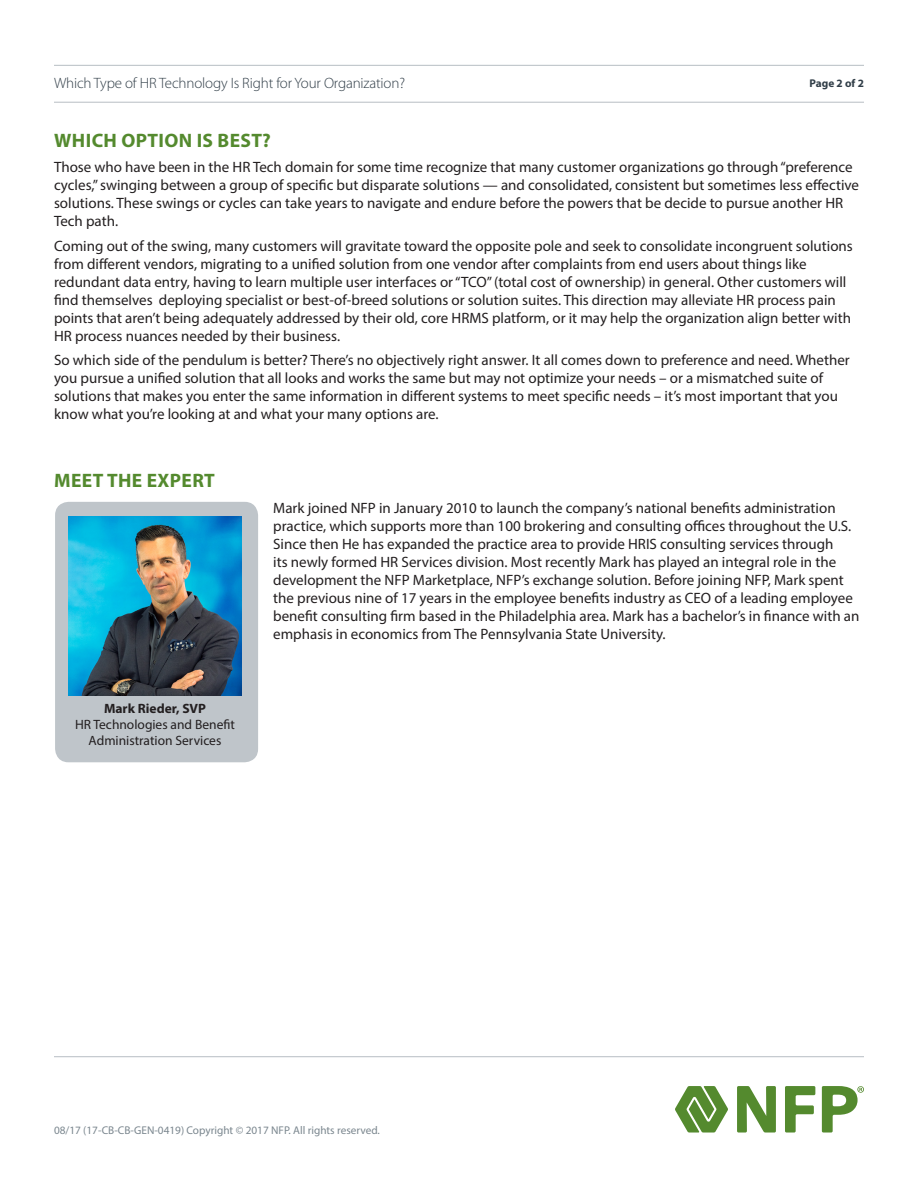
<style>
.page{position:relative;width:918px;height:1188px;background:#fff}
.page>*{position:absolute;margin:0;border:0;box-sizing:border-box;transform-origin:0 0}
.Subhead_Level_1{font:700 19.5px "Myriad Pro";letter-spacing:.02em;color:#548a2e}
.Body_Copy{font:15px/18px "Myriad Pro";color:#231f20}
.t1{font:300 15px "Myriad Pro";letter-spacing:-.01em;color:#313e48}
.Subhead_Level_1-2{font:13.5px/16.2px "Myriad Pro";color:#231f20;text-align:center}
.Subhead_Level_1-3{font:700 13.5px "Myriad Pro";color:#231f20}
.t2{font:11.25px "Myriad Pro";color:#7a868e}
.t3{font:700 11.25px "Myriad Pro";color:#313e48}
</style>
<div class="page">
<hr style="left:54px;top:102px;width:810px;height:1px;background:#bfc5ca">
<hr style="left:54px;top:65px;width:810px;height:1px;background:#bfc5ca">
<hr style="left:54px;top:1056px;width:810px;height:1px;background:#bfc5ca">
<div style="left:55px;top:502px;width:203px;height:260px;background:#bfc5ca;border-radius:14px"></div>
<img style="left:69px;top:516px;width:172px;height:179px">
<svg style="left:675px;top:1086px;width:53px;height:47px"></svg>
<svg style="left:785px;top:1086px;width:30px;height:47px"></svg>
<svg style="left:737px;top:1086px;width:39px;height:47px"></svg>
<svg style="left:822px;top:1086px;width:42px;height:47px"></svg>
<p class="t1" style="left:54px;top:75px;width:353px">Which Type of HR Technology Is Right for Your Organization?</p>
<p class="t3" style="left:810px;top:76px;width:56px">Page 2 of 2</p>
<p class="Subhead_Level_1" style="left:54px;top:128px;width:218px">WHICH OPTION IS BEST?</p>
<p class="Body_Copy" style="left:54px;top:158px;width:807px">Those who have been in the HR Tech domain for some time recognize that many customer organizations go through “preference cycles,” swinging between a group of specific but disparate solutions — and consolidated, consistent but sometimes less effective solutions. These swings or cycles can take years to navigate and endure before the powers that be decide to pursue another HR Tech path.</p>
<p class="Body_Copy" style="left:54px;top:236px;width:800px">Coming out of the swing, many customers will gravitate toward the opposite pole and seek to consolidate incongruent solutions from different vendors, migrating to a unified solution from one vendor after complaints from end users about things like redundant data entry, having to learn multiple user interfaces or “TCO” (total cost of ownership) in general. Other customers will find themselves deploying specialist or best-of-breed solutions or solution suites. This direction may alleviate HR process pain points that aren’t being adequately addressed by their old, core HRMS platform, or it may help the organization align better with HR process nuances needed by their business.</p>
<p class="Body_Copy" style="left:54px;top:351px;width:797px">So which side of the pendulum is better? There’s no objectively right answer. It all comes down to preference and need. Whether you pursue a unified solution that all looks and works the same but may not optimize your needs – or a mismatched suite of solutions that makes you enter the same information in different systems to meet specific needs – it’s most important that you know what you’re looking at and what your many options are.</p>
<p class="Subhead_Level_1" style="left:54px;top:468px;width:162px">MEET THE EXPERT</p>
<p class="Subhead_Level_1-3" style="left:104px;top:699px;width:104px">Mark Rieder, SVP</p>
<p class="Subhead_Level_1-2" style="left:75px;top:716px;width:161px">HR Technologies and Benefit<br>Administration Services</p>
<p class="Body_Copy" style="left:273px;top:499px;width:588px">Mark joined NFP in January 2010 to launch the company’s national benefits administration practice, which supports more than 100 brokering and consulting offices throughout the U.S.<br>Since then He has expanded the practice area to provide HRIS consulting services through<br>its newly formed HR Services division. Most recently Mark has played an integral role in the development the NFP Marketplace, NFP’s exchange solution. Before joining NFP, Mark spent the previous nine of 17 years in the employee benefits industry as CEO of a leading employee benefit consulting firm based in the Philadelphia area. Mark has a bachelor’s in finance with an emphasis in economics from The Pennsylvania State University.</p>
<p class="t2" style="left:54px;top:1123px;width:327px">08/17 (17-CB-CB-GEN-0419) Copyright © 2017 NFP. All rights reserved.</p>
</div>
